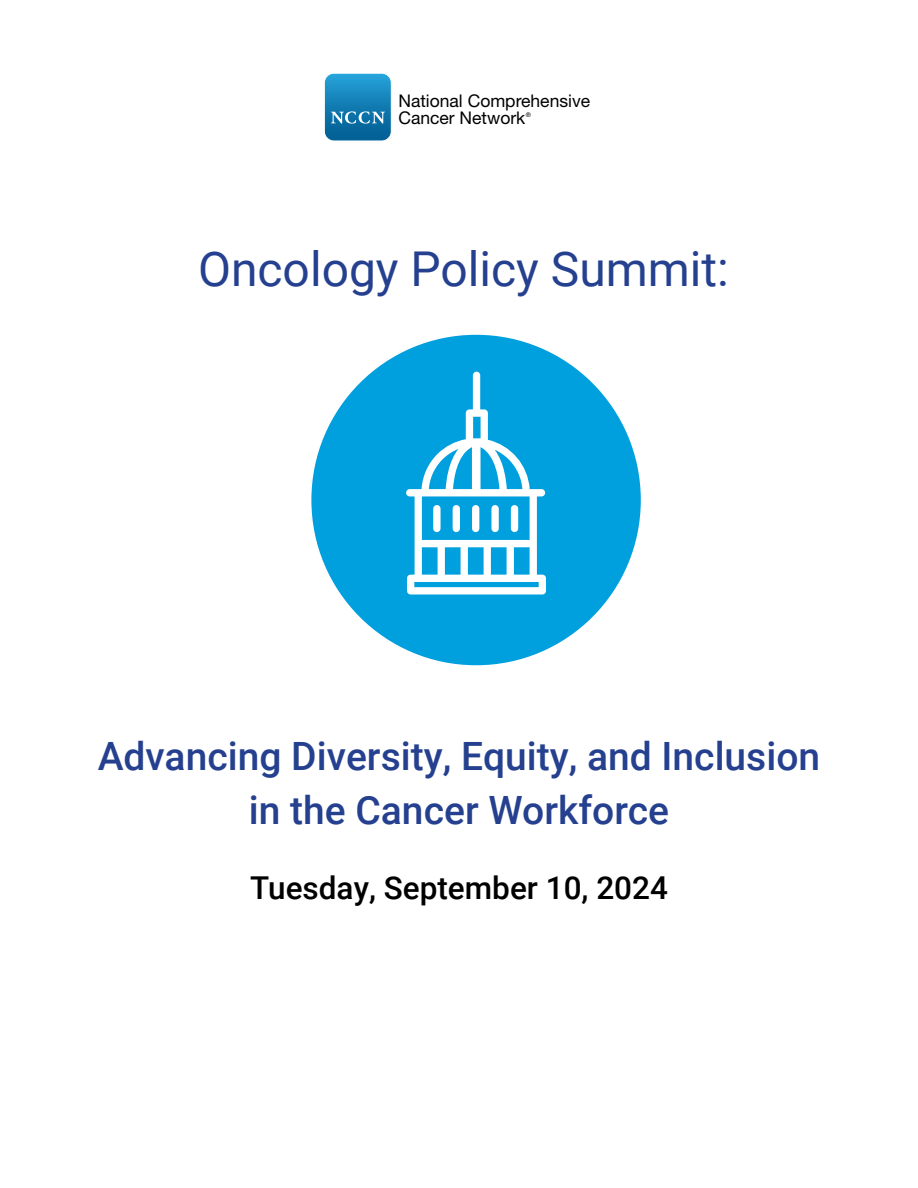
<style>
.page{position:relative;width:918px;height:1188px;background:#fff}
.page>*{position:absolute;margin:0;border:0;box-sizing:border-box;transform-origin:0 0}
.t1{font:48px "Roboto";color:#25408f}
.t2{font:500 39px/54px "Roboto";color:#25408f;text-align:center}
.t3{font:500 31.5px "Roboto";color:#000}
.t4{font:17.55px/17px "Helvetica Neue LT Std";color:#000}
.t5{font:6.45px "Helvetica Neue LT Std";color:#000}
</style>
<div class="page">
<svg style="left:324px;top:73px;width:67px;height:68px;background:#288abb"></svg>
<div style="left:311px;top:335px;width:330px;height:330px;background:#00a0df;border-radius:50%"></div>
<svg style="left:406px;top:372px;width:140px;height:222px"></svg>
<div style="left:433px;top:505px;width:8px;height:27px;background:#fff;border-radius:4px"></div>
<div style="left:453px;top:505px;width:7px;height:27px;background:#fff;border-radius:4px"></div>
<div style="left:472px;top:505px;width:7px;height:27px;background:#fff;border-radius:4px"></div>
<div style="left:491px;top:505px;width:8px;height:27px;background:#fff;border-radius:4px"></div>
<div style="left:511px;top:505px;width:7px;height:27px;background:#fff;border-radius:4px"></div>
<p class="t4" style="left:398px;top:92px;width:193px">National Comprehensive<br>Cancer Network</p>
<p class="t5" style="left:526px;top:110px;width:7px">®</p>
<p class="t1" style="left:198px;top:235px;width:532px">Oncology Policy Summit:</p>
<p class="t2" style="left:98px;top:728px;width:724px">Advancing Diversity, Equity, and Inclusion in the Cancer Workforce</p>
<p class="t3" style="left:250px;top:866px;width:419px">Tuesday, September 10, 2024</p>
</div>
